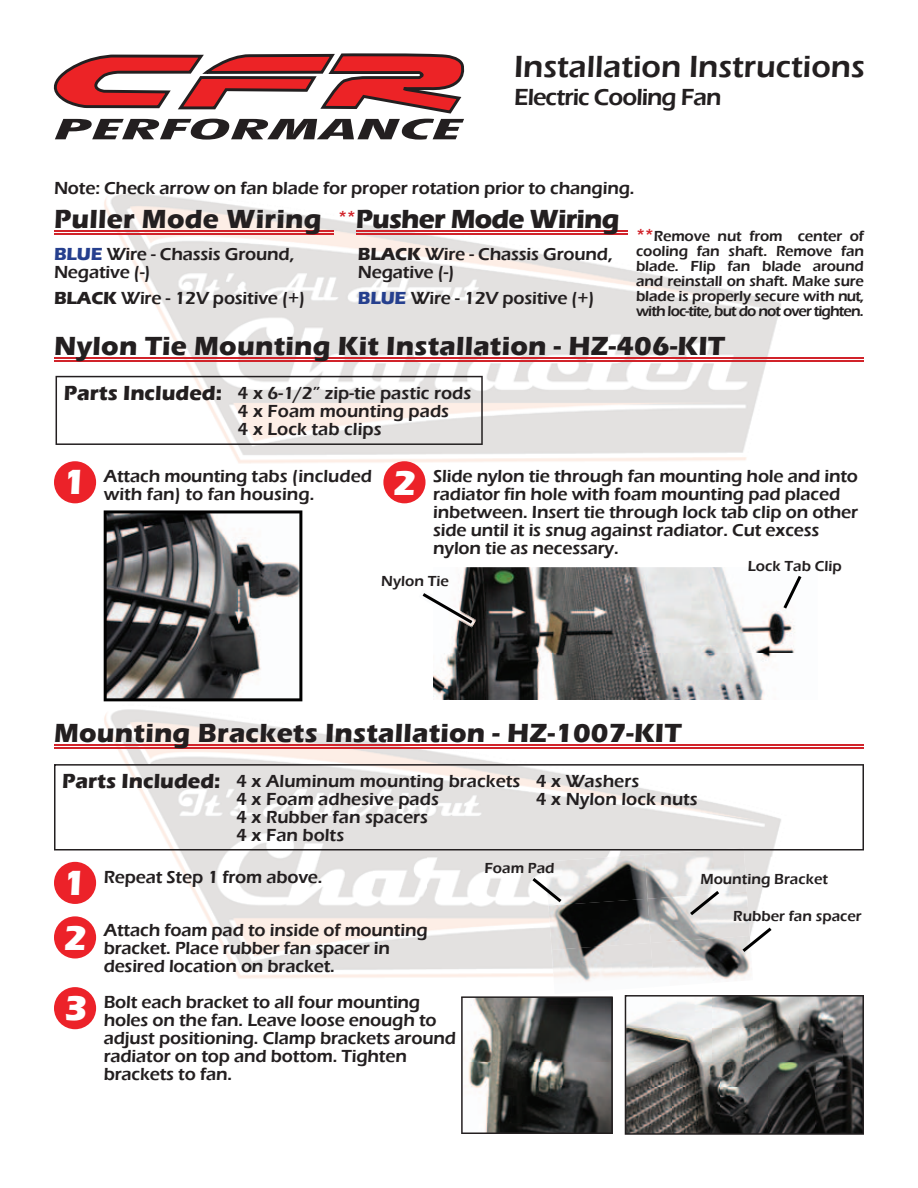
<style>
.page{position:relative;width:918px;height:1188px;background:#fff}
.page>*{position:absolute;margin:0;border:0;box-sizing:border-box;transform-origin:0 0}
.t1{font:700 36px "Eras ITC";color:#fff}
.t2{font:600 31.5px "Eras ITC";color:#231f20}
.t3{font:700 27px "Eras ITC";letter-spacing:.01em;color:#231f20}
.t4{font:700 27px "Eras ITC";letter-spacing:-.03em;color:#231f20}
.t5{font:600 24px "Eras ITC";letter-spacing:-.04em;color:#231f20}
.t6{font:600 18px/18px "Eras ITC";letter-spacing:-.01em;color:#231f20}
.t7{font:600 18px "Eras ITC";color:#d1232a}
.t8{font:600 15px/15px "Eras ITC";color:#231f20;text-align:justify}
.s1{font-weight:700;color:#253f8e}
.s2{font-weight:700}
.s3{font-size:18px;color:#d1232a}
.s4{font-weight:700;font-size:21px}
.s5{font-weight:700;font-size:36px;color:#fff}
</style>
<div class="page">
<img style="left:64px;top:193px;width:779px;height:353px">
<img style="left:64px;top:654px;width:363px;height:356px">
<img style="left:427px;top:744px;width:416px;height:113px">
<img style="left:427px;top:857px;width:125px;height:121px">
<img style="left:747px;top:857px;width:24px;height:71px">
<img style="left:624px;top:1010px;width:1px;height:51px">
<img style="left:433px;top:567px;width:369px;height:133px">
<svg style="left:53px;top:53px;width:412px;height:87px"></svg>
<svg style="left:56px;top:376px;width:427px;height:69px"></svg>
<div style="left:54px;top:461px;width:42px;height:42px;background:#ec2229;border-radius:50%"></div>
<hr style="left:54px;top:230px;width:280px;height:2px;background:#d1232a">
<hr style="left:54px;top:233px;width:280px;height:2px;background:#d1232a">
<img style="left:433px;top:595px;width:43px;height:32px">
<svg style="left:423px;top:593px;width:49px;height:31px"></svg>
<svg style="left:783px;top:576px;width:18px;height:33px"></svg>
<svg style="left:104px;top:510px;width:198px;height:191px"></svg>
<div style="left:383px;top:461px;width:43px;height:42px;background:#ec2229;border-radius:50%"></div>
<hr style="left:356px;top:230px;width:271px;height:2px;background:#d1232a">
<hr style="left:356px;top:233px;width:271px;height:2px;background:#d1232a">
<hr style="left:54px;top:357px;width:810px;height:1px;background:#d1232a">
<hr style="left:54px;top:360px;width:810px;height:1px;background:#d1232a">
<hr style="left:54px;top:745px;width:810px;height:1px;background:#d1232a">
<hr style="left:54px;top:748px;width:810px;height:1px;background:#d1232a">
<div style="left:54px;top:862px;width:42px;height:42px;background:#ec2229;border-radius:50%"></div>
<img style="left:545px;top:855px;width:99px;height:51px">
<img style="left:644px;top:850px;width:103px;height:49px">
<img style="left:548px;top:899px;width:100px;height:51px">
<img style="left:648px;top:892px;width:102px;height:51px">
<img style="left:552px;top:943px;width:99px;height:39px">
<img style="left:651px;top:936px;width:101px;height:45px">
<div style="left:54px;top:916px;width:42px;height:42px;background:#ec2229;border-radius:50%"></div>
<div style="left:54px;top:987px;width:42px;height:42px;background:#ec2229;border-radius:50%"></div>
<svg style="left:461px;top:996px;width:152px;height:138px;background:#636361"></svg>
<svg style="left:625px;top:995px;width:239px;height:140px;background:#696867"></svg>
<svg style="left:743px;top:928px;width:29px;height:24px"></svg>
<svg style="left:690px;top:891px;width:29px;height:24px"></svg>
<svg style="left:532px;top:878px;width:29px;height:24px"></svg>
<svg style="left:54px;top:764px;width:810px;height:86px;fill:#e3e1e0"></svg>
<h2 class="t2" style="left:514px;top:48px;width:352px">Installation Instructions</h2>
<h3 class="t5" style="left:514px;top:84px;width:209px">Electric Cooling Fan</h3>
<p class="t6" style="left:54px;top:179px;width:582px">Note: Check arrow on fan blade for proper rotation prior to changing.</p>
<h3 class="t3" style="left:54px;top:203px;width:269px">Puller Mode Wiring</h3>
<p class="t6" style="left:54px;top:246px;width:242px"><span class="s1">BLUE</span> Wire - Chassis Ground,<br>Negative (-)</p>
<p class="t6" style="left:54px;top:289px;width:253px"><span class="s2">BLACK</span> Wire - 12V positive (+)</p>
<h3 class="t4" style="left:356px;top:203px;width:265px">Pusher Mode Wiring</h3>
<p class="t7" style="left:338px;top:207px;width:19px">**</p>
<p class="t6" style="left:358px;top:246px;width:256px"><span class="s2">BLACK</span> Wire - Chassis Ground,<br>Negative (-)</p>
<p class="t6" style="left:358px;top:289px;width:238px"><span class="s1">BLUE</span> Wire - 12V positive (+)</p>
<p class="t8" style="left:636px;top:229px;width:229px"><span class="s3">**</span>Remove nut from center of cooling fan shaft. Remove fan blade. Flip fan blade around and reinstall on shaft. Make sure blade is properly secure with nut, with loc-tite, but do not over tighten.</p>
<h3 class="t3" style="left:54px;top:330px;width:673px">Nylon Tie Mounting Kit Installation - HZ-406-KIT</h3>
<p class="t6" style="left:238px;top:384px;width:235px;text-indent:-174px"><span class="s4">Parts Included:</span> 4 x 6-1/2” zip-tie pastic rods<br>4 x Foam mounting pads<br>4 x Lock tab clips</p>
<h1 class="t1" style="left:63px;top:462px;width:25px">1</h1>
<p class="t6" style="left:433px;top:467px;width:427px">Slide nylon tie through fan mounting hole and into radiator fin hole with foam mounting pad placed inbetween. Insert tie through lock tab clip on other side until it is snug against radiator. Cut excess nylon tie as necessary.</p>
<p class="t8" style="left:381px;top:574px;width:69px">Nylon Tie</p>
<p class="t6" style="left:104px;top:467px;width:270px">Attach mounting tabs (included with fan) to fan housing.</p>
<h1 class="t1" style="left:393px;top:462px;width:25px">2</h1>
<p class="t8" style="left:748px;top:559px;width:95px">Lock Tab Clip</p>
<h3 class="t3" style="left:54px;top:718px;width:629px">Mounting Brackets Installation - HZ-1007-KIT</h3>
<p class="t6" style="left:236px;top:772px;width:286px;text-indent:-174px"><span class="s4">Parts Included:</span> 4 x Aluminum mounting brackets<br>4 x Foam adhesive pads<br>4 x Rubber fan spacers<br>4 x Fan bolts</p>
<p class="t6" style="left:536px;top:772px;width:164px">4 x Washers<br>4 x Nylon lock nuts</p>
<p class="t6" style="left:63px;top:868px;width:261px"><span class="s5">1</span> Repeat Step 1 from above.</p>
<p class="t6" style="left:104px;top:921px;width:326px;text-indent:-40px"><span class="s5">2</span> Attach foam pad to inside of mounting bracket. Place rubber fan spacer in desired location on bracket.</p>
<p class="t6" style="left:104px;top:993px;width:354px">Bolt each bracket to all four mounting holes on the fan. Leave loose enough to adjust positioning. Clamp brackets around radiator on top and bottom. Tighten brackets to fan.</p>
<h1 class="t1" style="left:64px;top:988px;width:25px">3</h1>
<p class="t8" style="left:484px;top:861px;width:72px">Foam Pad</p>
<p class="t8" style="left:700px;top:872px;width:129px">Mounting Bracket</p>
<p class="t8" style="left:733px;top:908px;width:130px">Rubber fan spacer</p>
</div>
